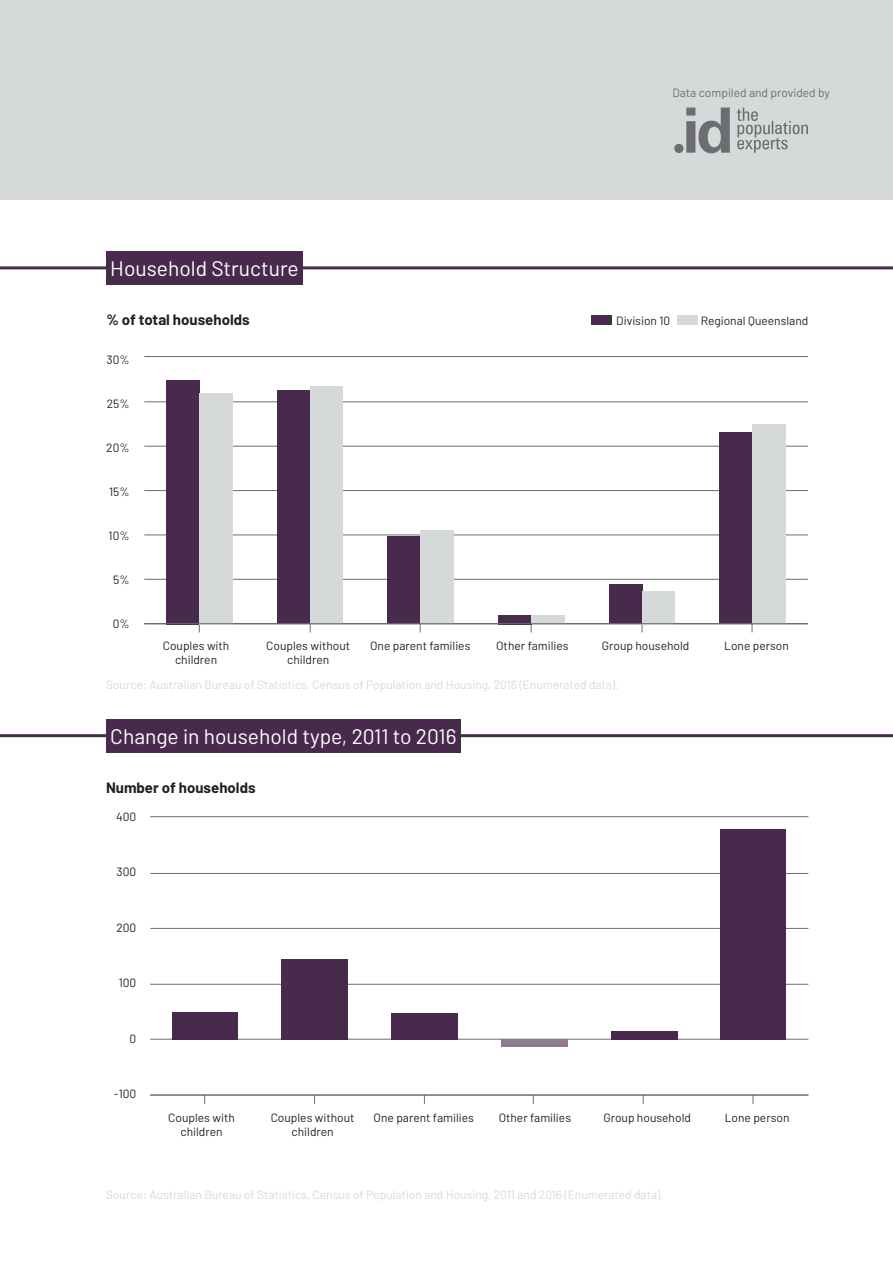
<style>
.page{position:relative;width:893px;height:1263px;background:#fff}
.page>*{position:absolute;margin:0;border:0;box-sizing:border-box;transform-origin:0 0}
.Sub_Heading{font:21px "Barlow";color:#fff}
.Axis_Headings{font:700 15px "Barlow";color:#231f20}
.t1{font:12px/14.4px "Barlow";color:#231f20;text-align:center}
.t2{font:12px "Barlow";color:#d6d9da}
.t3{font:12px "Barlow";color:#6c6d70}
</style>
<div class="page">
<div style="left:106px;top:251px;width:197px;height:34px;background:#472a4c"></div>
<hr style="left:0;top:266px;width:893px;height:3px;background:#472a4c">
<div style="left:0;top:0;width:893px;height:200px;background:#d6d9da"></div>
<div style="left:106px;top:719px;width:355px;height:33px;background:#472a4c"></div>
<hr style="left:0;top:734px;width:893px;height:3px;background:#472a4c">
<div style="left:591px;top:315px;width:20px;height:10px;background:#472a4c"></div>
<div style="left:678px;top:315px;width:20px;height:10px;background:#d6d9da"></div>
<svg style="left:686px;top:108px;width:44px;height:45px"></svg>
<div style="left:674px;top:144px;width:9px;height:9px;background:#6c6d70;border-radius:50%"></div>
<svg style="left:737px;top:108px;width:71px;height:45px"></svg>
<hr style="left:144px;top:579px;width:664px;height:1px;background:#6c6d70">
<hr style="left:144px;top:534px;width:664px;height:1px;background:#6c6d70">
<hr style="left:144px;top:490px;width:664px;height:1px;background:#6c6d70">
<hr style="left:144px;top:446px;width:664px;height:1px;background:#6c6d70">
<hr style="left:144px;top:401px;width:664px;height:1px;background:#6c6d70">
<hr style="left:144px;top:356px;width:664px;height:1px;background:#6c6d70">
<div style="left:166px;top:380px;width:34px;height:244px;background:#472a4c"></div>
<div style="left:277px;top:390px;width:34px;height:234px;background:#472a4c"></div>
<div style="left:387px;top:536px;width:34px;height:88px;background:#472a4c"></div>
<div style="left:498px;top:615px;width:34px;height:9px;background:#472a4c"></div>
<div style="left:609px;top:584px;width:33px;height:40px;background:#472a4c"></div>
<div style="left:719px;top:433px;width:33px;height:191px;background:#472a4c"></div>
<div style="left:200px;top:393px;width:33px;height:231px;background:#d6d9da"></div>
<div style="left:311px;top:387px;width:32px;height:237px;background:#d6d9da"></div>
<div style="left:421px;top:531px;width:33px;height:93px;background:#d6d9da"></div>
<div style="left:532px;top:616px;width:33px;height:8px;background:#d6d9da"></div>
<div style="left:642px;top:591px;width:33px;height:33px;background:#d6d9da"></div>
<div style="left:752px;top:424px;width:34px;height:200px;background:#d6d9da"></div>
<hr style="left:144px;top:623px;width:664px;height:1px;background:#6c6d70">
<hr style="left:150px;top:1039px;width:658px;height:1px;background:#6c6d70">
<hr style="left:150px;top:984px;width:658px;height:1px;background:#6c6d70">
<hr style="left:150px;top:928px;width:658px;height:1px;background:#6c6d70">
<hr style="left:150px;top:873px;width:658px;height:1px;background:#6c6d70">
<hr style="left:150px;top:816px;width:658px;height:1px;background:#6c6d70">
<hr style="left:150px;top:1094px;width:658px;height:1px;background:#6c6d70">
<div style="left:173px;top:1012px;width:65px;height:28px;background:#472a4c"></div>
<div style="left:281px;top:959px;width:67px;height:81px;background:#472a4c"></div>
<div style="left:391px;top:1013px;width:66px;height:27px;background:#472a4c"></div>
<div style="left:501px;top:1040px;width:66px;height:7px;background:#8e7b8e"></div>
<div style="left:611px;top:1031px;width:66px;height:9px;background:#472a4c"></div>
<div style="left:721px;top:829px;width:65px;height:211px;background:#472a4c"></div>
<p class="Sub_Heading" style="left:110px;top:256px;width:190px">Household Structure</p>
<p class="Axis_Headings" style="left:107px;top:310px;width:145px">% of total households</p>
<p class="t1" style="left:107px;top:352px;width:25px">30%</p>
<p class="t1" style="left:107px;top:396px;width:24px">25%</p>
<p class="t1" style="left:106px;top:440px;width:25px">20%</p>
<p class="t1" style="left:109px;top:484px;width:22px">15%</p>
<p class="t1" style="left:109px;top:528px;width:23px">10%</p>
<p class="t1" style="left:113px;top:572px;width:18px">5%</p>
<p class="t1" style="left:113px;top:616px;width:18px">0%</p>
<p class="t3" style="left:672px;top:85px;width:159px">Data compiled and provided by</p>
<p class="t1" style="left:616px;top:313px;width:56px">Division 10</p>
<p class="t1" style="left:701px;top:313px;width:109px">Regional Queensland</p>
<p class="t1" style="left:163px;top:638px;width:68px">Couples with children</p>
<p class="t1" style="left:266px;top:638px;width:85px">Couples without children</p>
<p class="t1" style="left:370px;top:638px;width:102px">One parent families</p>
<p class="t1" style="left:496px;top:638px;width:74px">Other families</p>
<p class="t1" style="left:602px;top:638px;width:89px">Group household</p>
<p class="t1" style="left:724px;top:638px;width:66px">Lone person</p>
<p class="t2" style="left:106px;top:677px;width:514px">Source: Australian Bureau of Statistics, Census of Population and Housing, 2016 (Enumerated data).</p>
<p class="Sub_Heading" style="left:110px;top:723px;width:348px">Change in household type, 2011 to 2016</p>
<p class="Axis_Headings" style="left:106px;top:779px;width:151px">Number of households</p>
<p class="t1" style="left:116px;top:809px;width:22px">400</p>
<p class="t1" style="left:117px;top:864px;width:21px">300</p>
<p class="t1" style="left:116px;top:920px;width:21px">200</p>
<p class="t1" style="left:119px;top:975px;width:19px">100</p>
<p class="t1" style="left:130px;top:1031px;width:8px">0</p>
<p class="t1" style="left:114px;top:1086px;width:24px">-100</p>
<p class="t1" style="left:168px;top:1110px;width:68px">Couples with children</p>
<p class="t1" style="left:271px;top:1110px;width:85px">Couples without children</p>
<p class="t1" style="left:374px;top:1110px;width:102px">One parent families</p>
<p class="t1" style="left:499px;top:1110px;width:74px">Other families</p>
<p class="t1" style="left:603px;top:1110px;width:89px">Group household</p>
<p class="t1" style="left:725px;top:1110px;width:66px">Lone person</p>
<p class="t2" style="left:106px;top:1187px;width:559px">Source: Australian Bureau of Statistics, Census of Population and Housing, 2011 and 2016 (Enumerated data).</p>
</div>
